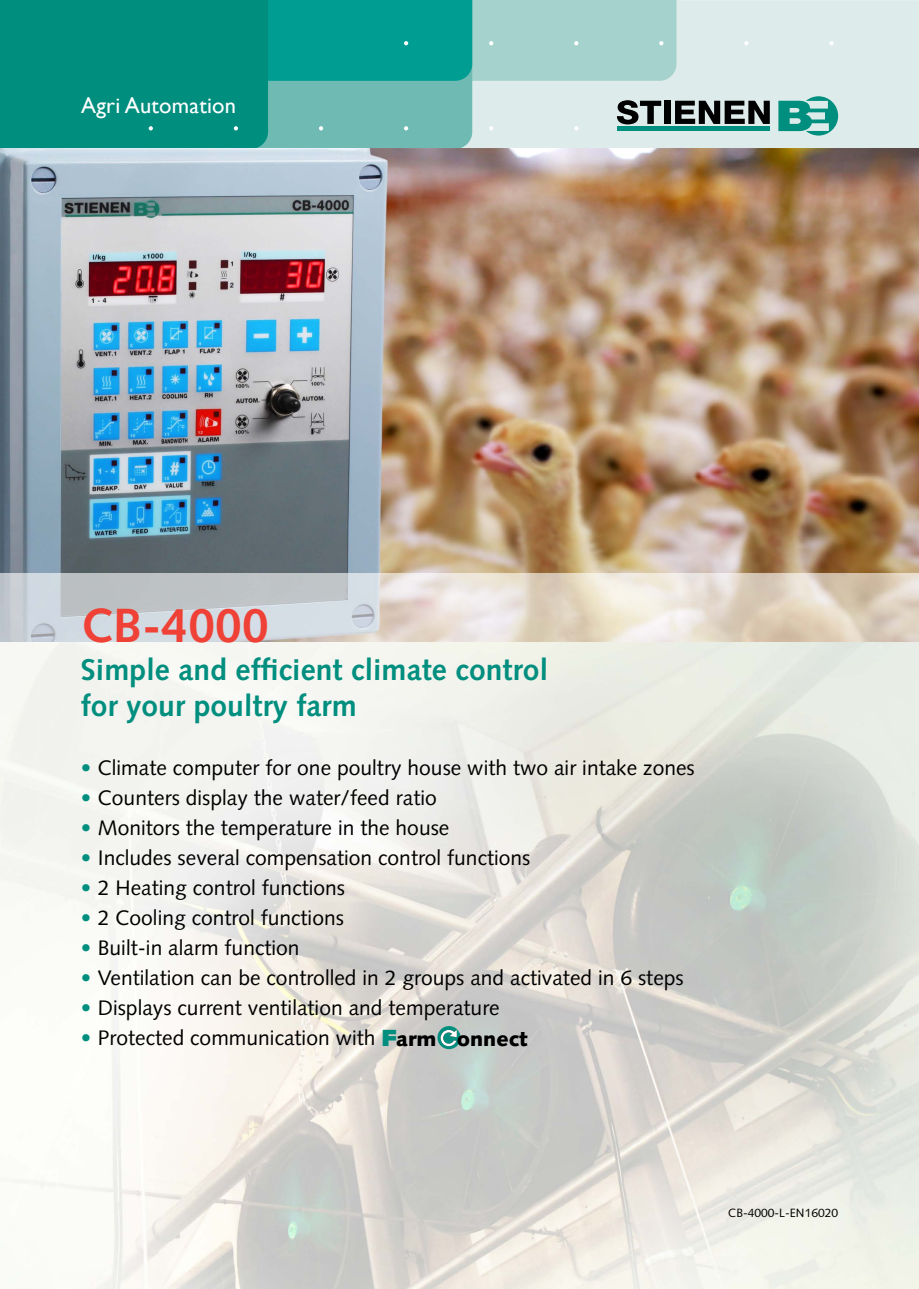
<style>
.page{position:relative;width:919px;height:1289px;background:#fff}
.page>*{position:absolute;margin:0;border:0;box-sizing:border-box;transform-origin:0 0}
.Heading_vk_rood{font:700 48px "Syntax LT Std";letter-spacing:.005em;color:#ef4135}
.Heading_vk_groen{font:700 30px "Syntax LT Std";letter-spacing:.005em;color:#008e7f}
.Agri_Automation{font:22.5px "Gill Sans";letter-spacing:.01em;color:#fff}
.Bullits_vk{font:21px "Syntax LT Std";color:#000}
.Heading_intro{font:12px "Syntax LT Std";color:#000}
.s1{color:#008e7f}
.s2{font-weight:900;font-size:23.4px;color:#008e7f}
.s3{font-weight:900;font-size:20.7px}
</style>
<div class="page">
<div style="left:0;top:0;width:918px;height:149px;background:#ddecea"></div>
<div style="left:472px;top:0;width:204px;height:81px;background:#a6d2cd"></div>
<svg style="left:489px;top:41px;width:4px;height:4px"></svg>
<svg style="left:574px;top:41px;width:4px;height:4px"></svg>
<svg style="left:659px;top:41px;width:4px;height:4px"></svg>
<svg style="left:744px;top:41px;width:4px;height:4px"></svg>
<svg style="left:829px;top:41px;width:4px;height:4px"></svg>
<svg style="left:0;top:0;width:472px;height:149px;background:#179a8e"></svg>
<svg style="left:489px;top:126px;width:4px;height:4px"></svg>
<svg style="left:574px;top:126px;width:4px;height:4px"></svg>
<svg style="left:617px;top:100px;width:44px;height:24px"></svg>
<div style="left:664px;top:101px;width:6px;height:23px;background:#000"></div>
<svg style="left:675px;top:101px;width:94px;height:23px"></svg>
<svg style="left:778px;top:96px;width:60px;height:39px"></svg>
<div style="left:617px;top:126px;width:152px;height:5px;background:#008e7f"></div>
<img style="left:0;top:572px;width:918px;height:716px">
<img style="left:0;top:149px;width:918px;height:423px">
<svg style="left:437px;top:1026px;width:23px;height:23px"></svg>
<svg style="left:440px;top:1029px;width:17px;height:17px"></svg>
<p class="Agri_Automation" style="left:81px;top:93px;width:156px">Agri Automation</p>
<p class="Heading_vk_rood" style="left:81px;top:598px;width:189px">CB-4000</p>
<p class="Heading_vk_groen" style="left:81px;top:652px;width:468px">Simple and efficient climate control</p>
<p class="Heading_vk_groen" style="left:81px;top:688px;width:277px">for your poultry farm</p>
<p class="Bullits_vk" style="left:81px;top:755px;width:615px"><span class="s1">•</span> Climate computer for one poultry house with two air intake zones</p>
<p class="Bullits_vk" style="left:81px;top:785px;width:357px"><span class="s1">•</span> Counters display the water/feed ratio</p>
<p class="Bullits_vk" style="left:81px;top:815px;width:370px"><span class="s1">•</span> Monitors the temperature in the house</p>
<p class="Bullits_vk" style="left:81px;top:845px;width:451px"><span class="s1">•</span> Includes several compensation control functions</p>
<p class="Bullits_vk" style="left:81px;top:875px;width:266px"><span class="s1">•</span> 2 Heating control functions</p>
<p class="Bullits_vk" style="left:81px;top:905px;width:264px"><span class="s1">•</span> 2 Cooling control functions</p>
<p class="Bullits_vk" style="left:81px;top:935px;width:220px"><span class="s1">•</span> Built-in alarm function</p>
<p class="Bullits_vk" style="left:81px;top:965px;width:604px"><span class="s1">•</span> Ventilation can be controlled in 2 groups and activated in 6 steps</p>
<p class="Bullits_vk" style="left:81px;top:995px;width:420px"><span class="s1">•</span> Displays current ventilation and temperature</p>
<p class="Bullits_vk" style="left:81px;top:1025px;width:448px"><span class="s1">•</span> Protected communication with <span class="s2">F</span><span class="s3">arm onnect</span></p>
<p class="Heading_intro" style="left:728px;top:1205px;width:111px">CB-4000-L-EN16020</p>
</div>
